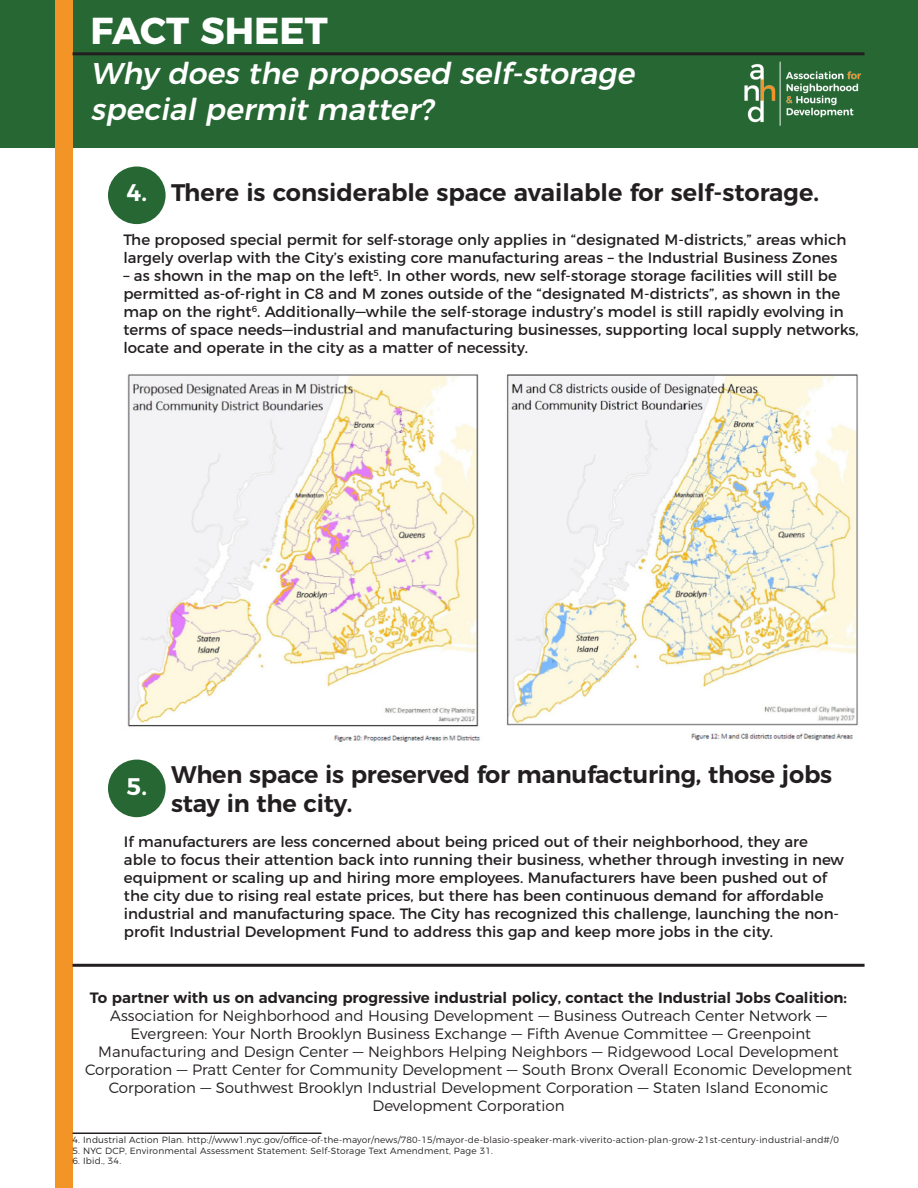
<style>
.page{position:relative;width:918px;height:1188px;background:#fff}
.page>*{position:absolute;margin:0;border:0;box-sizing:border-box;transform-origin:0 0}
.t1{font:700 37.5px "Montserrat";color:#fff}
.t2{font:italic 500 30px "Montserrat";color:#fff}
.t3{font:600 24px/28.8px "Montserrat";letter-spacing:-.01em;color:#231f20}
.t4{font:600 24px "Montserrat";color:#fff}
.t5{font:15px/18px "Montserrat";color:#231f20}
.t6{font:300 15px/18px "Montserrat";color:#231f20;text-align:center}
.t7{font:600 15px "Montserrat";color:#231f20}
.t8{font:300 9px "Montserrat";letter-spacing:.02em;color:#231f20}
</style>
<div class="page">
<div style="left:1px;top:0;width:917px;height:148px;background:#266733"></div>
<div style="left:55px;top:0;width:18px;height:1188px;background:#f39427"></div>
<hr style="left:73px;top:52px;width:792px;height:3px;background:#231f20">
<img style="left:742px;top:55px;width:122px;height:71px">
<hr style="left:73px;top:1132px;width:249px;height:2px;background:#231f20">
<div style="left:108px;top:167px;width:58px;height:57px;background:#266733;border-radius:50%"></div>
<img style="left:127px;top:374px;width:353px;height:368px">
<img style="left:506px;top:374px;width:352px;height:367px">
<div style="left:108px;top:760px;width:58px;height:57px;background:#266733;border-radius:50%"></div>
<hr style="left:73px;top:964px;width:792px;height:3px;background:#231f20">
<p class="t1" style="left:91px;top:-1px;width:239px">FACT SHEET</p>
<p class="t2" style="left:91px;top:50px;width:553px">Why does the proposed self-storage</p>
<p class="t2" style="left:91px;top:86px;width:352px">specialpermitmatter?</p>
<p class="t4" style="left:127px;top:173px;width:22px">4.</p>
<p class="t3" style="left:171px;top:177px;width:650px">There is considerable space available for self-storage.</p>
<p class="t5" style="left:123px;top:230px;width:725px">The proposed special permit for self-storage only applies in “designated M-districts,” areas which largely overlap with the City’s existing core manufacturing areas – the Industrial Business Zones</p>
<p class="t5" style="left:123px;top:266px;width:737px">– as shown in the map on the left<sup>5</sup>. In other words, new self-storage storage facilities will still be permitted as-of-right in C8 and M zones outside of the “designated M-districts”, as shown in the map on the right<sup>6</sup>. Additionally—while the self-storage industry’s model is still rapidly evolving in terms of space needs—industrial and manufacturing businesses, supporting local supply networks, locate and operate in the city as a matter of necessity.</p>
<p class="t4" style="left:127px;top:766px;width:22px">5.</p>
<p class="t3" style="left:171px;top:758px;width:663px">When space is preserved for manufacturing, those jobs stay in the city.</p>
<p class="t5" style="left:124px;top:831px;width:722px">If manufacturers are less concerned about being priced out of their neighborhood, they are able to focus their attention back into running their business, whether through investing in new equipment or scaling up and hiring more employees. Manufacturers have been pushed out of the city due to rising real estate prices, but there has been continuous demand for affordable industrial and manufacturing space. The City has recognized this challenge, launching the non&shy;profit Industrial Development Fund to address this gap and keep more jobs in the city.</p>
<p class="t7" style="left:90px;top:985px;width:759px">To partner with us on advancing progressive industrial policy, contact the Industrial Jobs Coalition:</p>
<p class="t6" style="left:110px;top:1005px;width:718px">Association for Neighborhood and Housing Development — Business Outreach Center Network —</p>
<p class="t6" style="left:85px;top:1023px;width:769px">Evergreen: Your North Brooklyn Business Exchange — Fifth Avenue Committee — Greenpoint Manufacturing and Design Center — Neighbors Helping Neighbors — Ridgewood Local Development Corporation — Pratt Center for Community Development — South Bronx Overall Economic Development Corporation — Southwest Brooklyn Industrial Development Corporation — Staten Island Economic Development Corporation</p>
<p class="t8" style="left:73px;top:1132px;width:768px">4. Industrial Action Plan. http://www1.nyc.gov/office-of-the-mayor/news/780-15/mayor-de-blasio-speaker-mark-viverito-action-plan-grow-21st-century-industrial-and#/0</p>
<p class="t8" style="left:73px;top:1143px;width:422px">5. NYC DCP, Environmental Assessment Statement: Self-Storage Text Amendment, Page 31.</p>
<p class="t8" style="left:73px;top:1154px;width:50px">6. Ibid., 34.</p>
</div>
